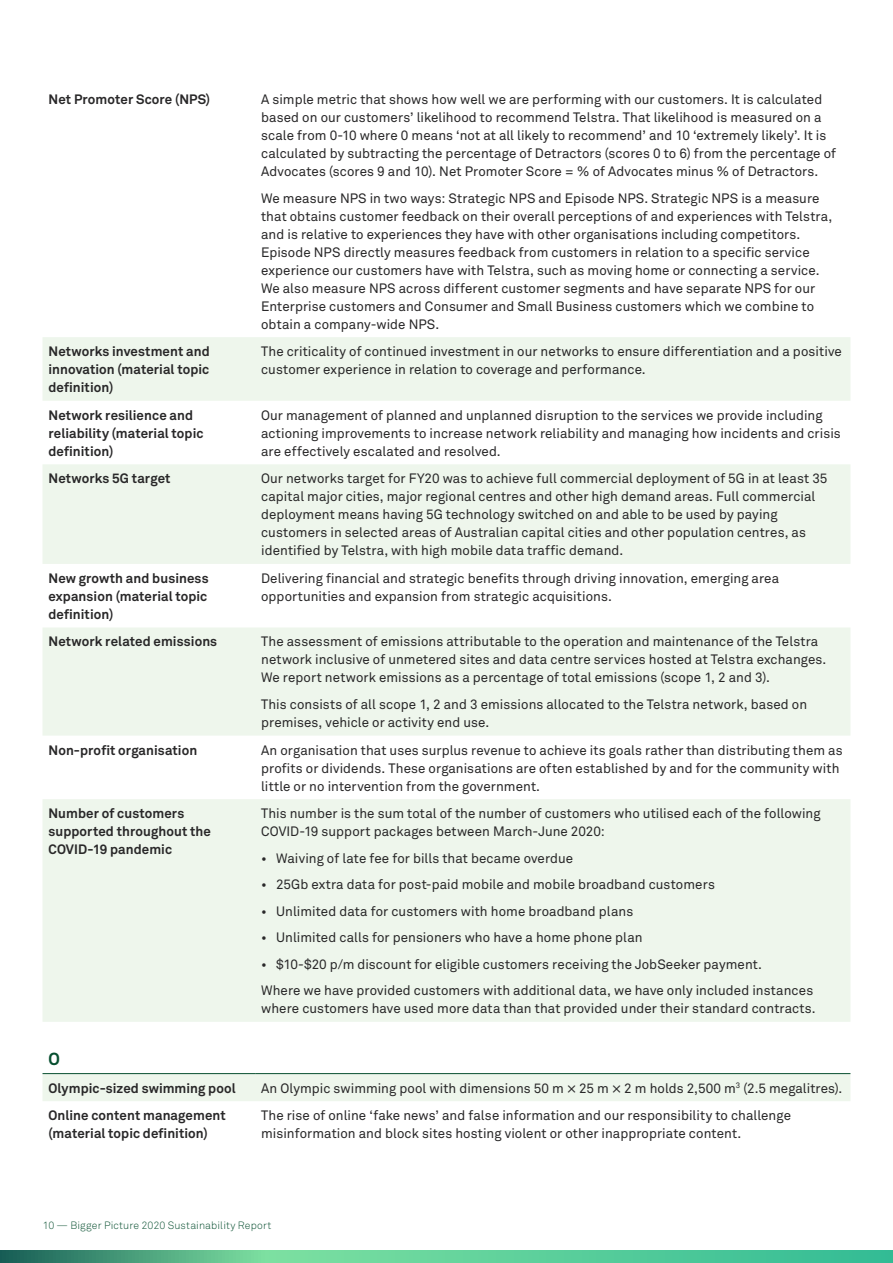
<style>
.page{position:relative;width:893px;height:1263px;background:#fff}
.page>*{position:absolute;margin:0;border:0;box-sizing:border-box;transform-origin:0 0}
.t1{font:700 17.25px "Telstra Akkurat";color:#074f30}
.t2{font:13.5px/18px "Telstra Akkurat";letter-spacing:.005em;color:#292829}
.t3{font:700 13.5px/18px "Telstra Akkurat";letter-spacing:.005em;color:#292829}
.t4{font:300 10.5px "Akkurat";letter-spacing:.01em;color:#084f30}
</style>
<div class="page">
<svg style="left:0;top:1250px;width:893px;height:13px;background:#53bf91"></svg>
<svg style="left:43px;top:337px;width:807px;height:685px;fill:#eef6ec"></svg>
<div style="left:43px;top:1074px;width:807px;height:27px;background:#eef6ec"></div>
<hr style="left:43px;top:1073px;width:212px;height:1px;background:#084f30">
<hr style="left:255px;top:1073px;width:595px;height:1px;background:#084f30">
<p class="t3" style="left:49px;top:90px;width:163px">Net Promoter Score (NPS)</p>
<p class="t2" style="left:261px;top:90px;width:576px">A simple metric that shows how well we are performing with our customers. It is calculated based on our customers’ likelihood to recommend Telstra. That likelihood is measured on a scale from 0-10 where 0 means ‘not at all likely to recommend’ and 10 ‘extremely likely’. It is calculated by subtracting the percentage of Detractors (scores 0 to 6) from the percentage of Advocates (scores 9 and 10). Net Promoter Score = % of Advocates minus % of Detractors.</p>
<p class="t2" style="left:261px;top:189px;width:573px">We measure NPS in two ways: Strategic NPS and Episode NPS. Strategic NPS is a measure that obtains customer feedback on their overall perceptions of and experiences with Telstra, and is relative to experiences they have with other organisations including competitors.<br>Episode NPS directly measures feedback from customers in relation to a specific service experience our customers have with Telstra, such as moving home or connecting a service.<br>We also measure NPS across different customer segments and have separate NPS for our Enterprise customers and Consumer and Small Business customers which we combine to obtain a company-wide NPS.</p>
<p class="t3" style="left:49px;top:342px;width:163px;text-align:justify">Networks investment and innovation (material topic definition)</p>
<p class="t2" style="left:261px;top:342px;width:582px">The criticality of continued investment in our networks to ensure differentiation and a positive customer experience in relation to coverage and performance.</p>
<p class="t3" style="left:49px;top:406px;width:156px">Network resilience and reliability (material topic definition)</p>
<p class="t2" style="left:261px;top:406px;width:581px">Our management of planned and unplanned disruption to the services we provide including actioning improvements to increase network reliability and managing how incidents and crisis are effectively escalated and resolved.</p>
<p class="t3" style="left:49px;top:469px;width:124px">Networks 5G target</p>
<p class="t2" style="left:261px;top:470px;width:568px">Our networks target for FY20 was to achieve full commercial deployment of 5G in at least 35 capital major cities, major regional centres and other high demand areas. Full commercial deployment means having 5G technology switched on and able to be used by paying customers in selected areas of Australian capital cities and other population centres, as identified by Telstra, with high mobile data traffic demand.</p>
<p class="t3" style="left:49px;top:569px;width:162px;text-align:justify">New growth and business expansion (material topic definition)</p>
<p class="t2" style="left:261px;top:569px;width:519px">Delivering financial and strategic benefits through driving innovation, emerging area opportunities and expansion from strategic acquisitions.</p>
<p class="t3" style="left:49px;top:632px;width:170px">Network related emissions</p>
<p class="t2" style="left:261px;top:633px;width:567px">The assessment of emissions attributable to the operation and maintenance of the Telstra network inclusive of unmetered sites and data centre services hosted at Telstra exchanges.<br>We report network emissions as a percentage of total emissions (scope 1, 2 and 3).</p>
<p class="t2" style="left:261px;top:695px;width:548px">This consists of all scope 1, 2 and 3 emissions allocated to the Telstra network, based on premises, vehicle or activity end use.</p>
<p class="t3" style="left:49px;top:741px;width:150px">Non-profit organisation</p>
<p class="t2" style="left:261px;top:741px;width:583px">An organisation that uses surplus revenue to achieve its goals rather than distributing them as profits or dividends. These organisations are often established by and for the community with little or no intervention from the government.</p>
<p class="t3" style="left:49px;top:804px;width:164px">Number of customers supported throughout the<br>COVID-19 pandemic</p>
<p class="t2" style="left:261px;top:804px;width:561px">This number is the sum total of the number of customers who utilised each of the following<br>COVID-19 support packages between March-June 2020:</p>
<p class="t2" style="left:261px;top:849px;width:314px">• Waiving of late fee for bills that became overdue</p>
<p class="t2" style="left:261px;top:875px;width:455px">• 25Gb extra data for post-paid mobile and mobile broadband customers</p>
<p class="t2" style="left:261px;top:902px;width:374px">• Unlimited data for customers with home broadband plans</p>
<p class="t2" style="left:261px;top:928px;width:383px">• Unlimited calls for pensioners who have a home phone plan</p>
<p class="t2" style="left:261px;top:951px;width:554px;line-height:26.5px">• $10-$20 p/m discount for eligible customers receiving the JobSeeker payment.<br>Where we have provided customers with additional data, we have only included instances</p>
<p class="t2" style="left:261px;top:999px;width:556px">where customers have used more data than that provided under their standard contracts.</p>
<p class="t1" style="left:49px;top:1048px;width:13px">O</p>
<p class="t3" style="left:49px;top:1079px;width:189px">Olympic-sized swimming pool</p>
<p class="t2" style="left:261px;top:1079px;width:583px">An Olympic swimming pool with dimensions 50 m × 25 m × 2 m holds 2,500 m<sup>3</sup> (2.5 megalitres).</p>
<p class="t3" style="left:49px;top:1106px;width:179px">Online content management (material topic definition)</p>
<p class="t2" style="left:261px;top:1106px;width:531px">The rise of online ‘fake news’ and false information and our responsibility to challenge misinformation and block sites hosting violent or other inappropriate content.</p>
<p class="t4" style="left:43px;top:1219px;width:230px">10 — Bigger Picture 2020 Sustainability Report</p>
</div>
